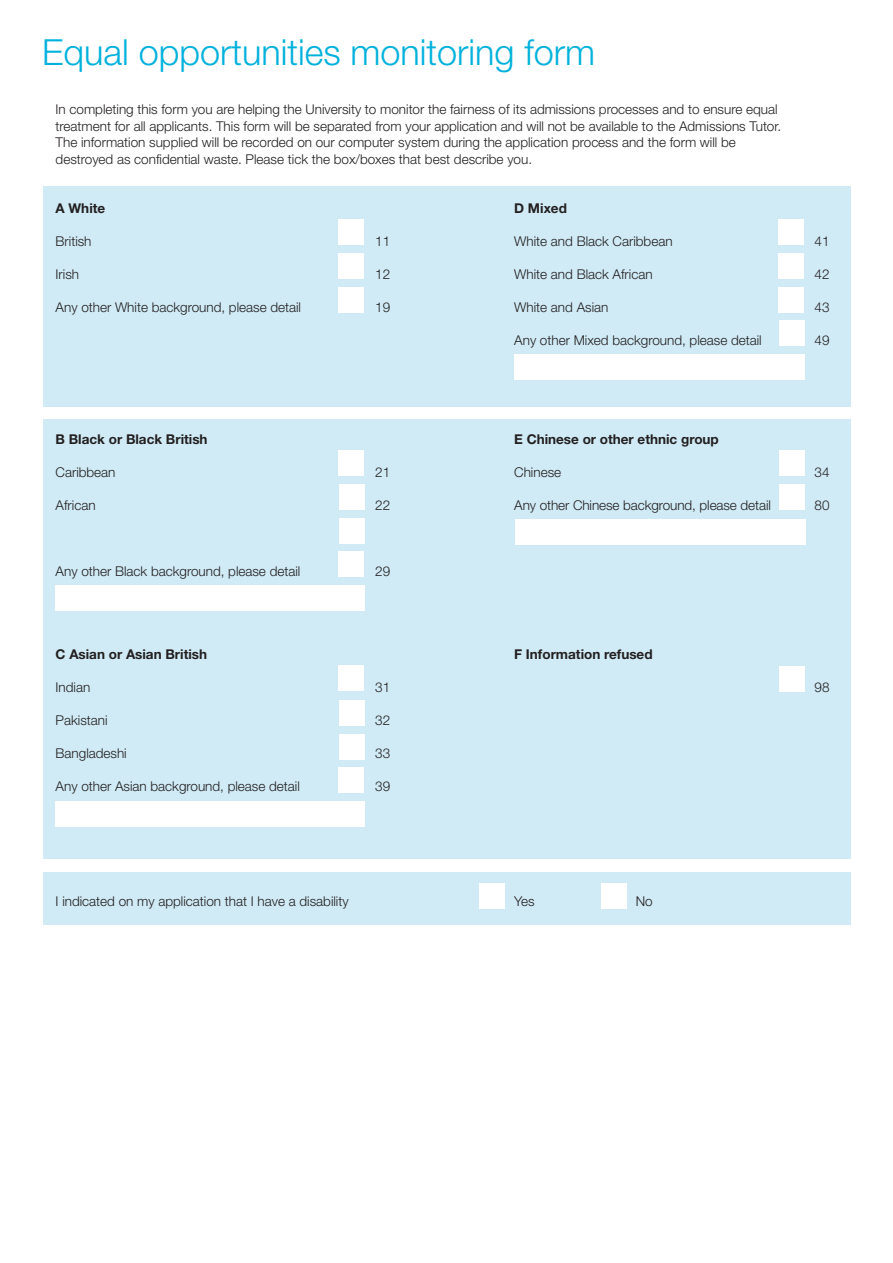
<style>
.page{position:relative;width:893px;height:1263px;background:#fff}
.page>*{position:absolute;margin:0;border:0;box-sizing:border-box;transform-origin:0 0}
.t1{font:300 36px "Helvetica Neue";color:#00b1dc}
.t2{font:300 13.5px/16.5px "Helvetica Neue";color:#231f20}
.t3{font:700 13.5px "Helvetica Neue";color:#231f20}
</style>
<div class="page">
<div style="left:43px;top:872px;width:807px;height:52px;background:#d0ebf6"></div>
<div style="left:43px;top:419px;width:807px;height:440px;background:#d0ebf6"></div>
<div style="left:43px;top:186px;width:807px;height:220px;background:#d0ebf6"></div>
<div style="left:338px;top:219px;width:26px;height:26px;background:#fff"></div>
<div style="left:338px;top:253px;width:26px;height:26px;background:#fff"></div>
<div style="left:338px;top:287px;width:26px;height:26px;background:#fff"></div>
<div style="left:778px;top:219px;width:26px;height:26px;background:#fff"></div>
<div style="left:778px;top:253px;width:26px;height:26px;background:#fff"></div>
<div style="left:778px;top:287px;width:26px;height:26px;background:#fff"></div>
<div style="left:779px;top:320px;width:26px;height:26px;background:#fff"></div>
<div style="left:515px;top:354px;width:290px;height:26px;background:#fff"></div>
<div style="left:338px;top:450px;width:26px;height:26px;background:#fff"></div>
<div style="left:339px;top:484px;width:25px;height:26px;background:#fff"></div>
<div style="left:339px;top:519px;width:25px;height:25px;background:#fff"></div>
<div style="left:779px;top:450px;width:25px;height:26px;background:#fff"></div>
<div style="left:779px;top:484px;width:26px;height:26px;background:#fff"></div>
<div style="left:515px;top:519px;width:291px;height:25px;background:#fff"></div>
<div style="left:339px;top:552px;width:25px;height:25px;background:#fff"></div>
<div style="left:55px;top:585px;width:310px;height:26px;background:#fff"></div>
<div style="left:338px;top:665px;width:26px;height:26px;background:#fff"></div>
<div style="left:339px;top:700px;width:25px;height:25px;background:#fff"></div>
<div style="left:339px;top:734px;width:25px;height:25px;background:#fff"></div>
<div style="left:339px;top:767px;width:25px;height:25px;background:#fff"></div>
<div style="left:55px;top:801px;width:310px;height:25px;background:#fff"></div>
<div style="left:779px;top:666px;width:26px;height:26px;background:#fff"></div>
<div style="left:480px;top:883px;width:25px;height:25px;background:#fff"></div>
<div style="left:601px;top:883px;width:25px;height:25px;background:#fff"></div>
<h1 class="t1" style="left:42px;top:39px;width:554px">Equal opportunities monitoring form</h1>
<p class="t2" style="left:56px;top:102px;width:727px">In completing this form you are helping the University to monitor the fairness of its admissions processes and to ensure equal treatment for all applicants. This form will be separated from your application and will not be available to the Admissions Tutor.<br>The information supplied will be recorded on our computer system during the application process and the form will be destroyed as confidential waste. Please tick the box/boxes that best describe you.</p>
<p class="t3" style="left:56px;top:204px;width:51px">A White</p>
<p class="t3" style="left:514px;top:204px;width:54px">D Mixed</p>
<p class="t2" style="left:56px;top:234px;width:37px">British</p>
<p class="t2" style="left:375px;top:234px;width:16px">11</p>
<p class="t2" style="left:514px;top:234px;width:160px">White and Black Caribbean</p>
<p class="t2" style="left:815px;top:234px;width:16px">41</p>
<p class="t2" style="left:56px;top:267px;width:25px">Irish</p>
<p class="t2" style="left:375px;top:267px;width:16px">12</p>
<p class="t2" style="left:514px;top:267px;width:140px">White and Black African</p>
<p class="t2" style="left:815px;top:267px;width:16px">42</p>
<p class="t2" style="left:56px;top:300px;width:247px">Any other White background, please detail</p>
<p class="t2" style="left:375px;top:300px;width:16px">19</p>
<p class="t2" style="left:514px;top:300px;width:96px">White and Asian</p>
<p class="t2" style="left:815px;top:300px;width:16px">43</p>
<p class="t2" style="left:514px;top:333px;width:249px">Any other Mixed background, please detail</p>
<p class="t2" style="left:815px;top:333px;width:16px">49</p>
<p class="t3" style="left:56px;top:435px;width:154px">B Black or Black British</p>
<p class="t3" style="left:514px;top:435px;width:206px">E Chinese or other ethnic group</p>
<p class="t2" style="left:56px;top:465px;width:61px">Caribbean</p>
<p class="t2" style="left:375px;top:465px;width:16px">21</p>
<p class="t2" style="left:514px;top:465px;width:48px">Chinese</p>
<p class="t2" style="left:815px;top:465px;width:16px">34</p>
<p class="t2" style="left:56px;top:498px;width:41px">African</p>
<p class="t2" style="left:375px;top:498px;width:16px">22</p>
<p class="t2" style="left:514px;top:498px;width:258px">Any other Chinese background, please detail</p>
<p class="t2" style="left:815px;top:498px;width:16px">80</p>
<p class="t2" style="left:56px;top:564px;width:246px">Any other Black background, please detail</p>
<p class="t2" style="left:375px;top:564px;width:16px">29</p>
<p class="t3" style="left:56px;top:649px;width:153px">C Asian or Asian British</p>
<p class="t3" style="left:514px;top:649px;width:140px">F Information refused</p>
<p class="t2" style="left:56px;top:680px;width:36px">Indian</p>
<p class="t2" style="left:375px;top:680px;width:16px">31</p>
<p class="t2" style="left:815px;top:680px;width:16px">98</p>
<p class="t2" style="left:56px;top:713px;width:53px">Pakistani</p>
<p class="t2" style="left:375px;top:713px;width:16px">32</p>
<p class="t2" style="left:56px;top:746px;width:73px">Bangladeshi</p>
<p class="t2" style="left:375px;top:746px;width:16px">33</p>
<p class="t2" style="left:56px;top:779px;width:246px">Any other Asian background, please detail</p>
<p class="t2" style="left:375px;top:779px;width:16px">39</p>
<p class="t2" style="left:56px;top:894px;width:295px">I indicated on my application that I have a disability</p>
<p class="t2" style="left:514px;top:894px;width:22px">Yes</p>
<p class="t2" style="left:636px;top:894px;width:18px">No</p>
</div>
